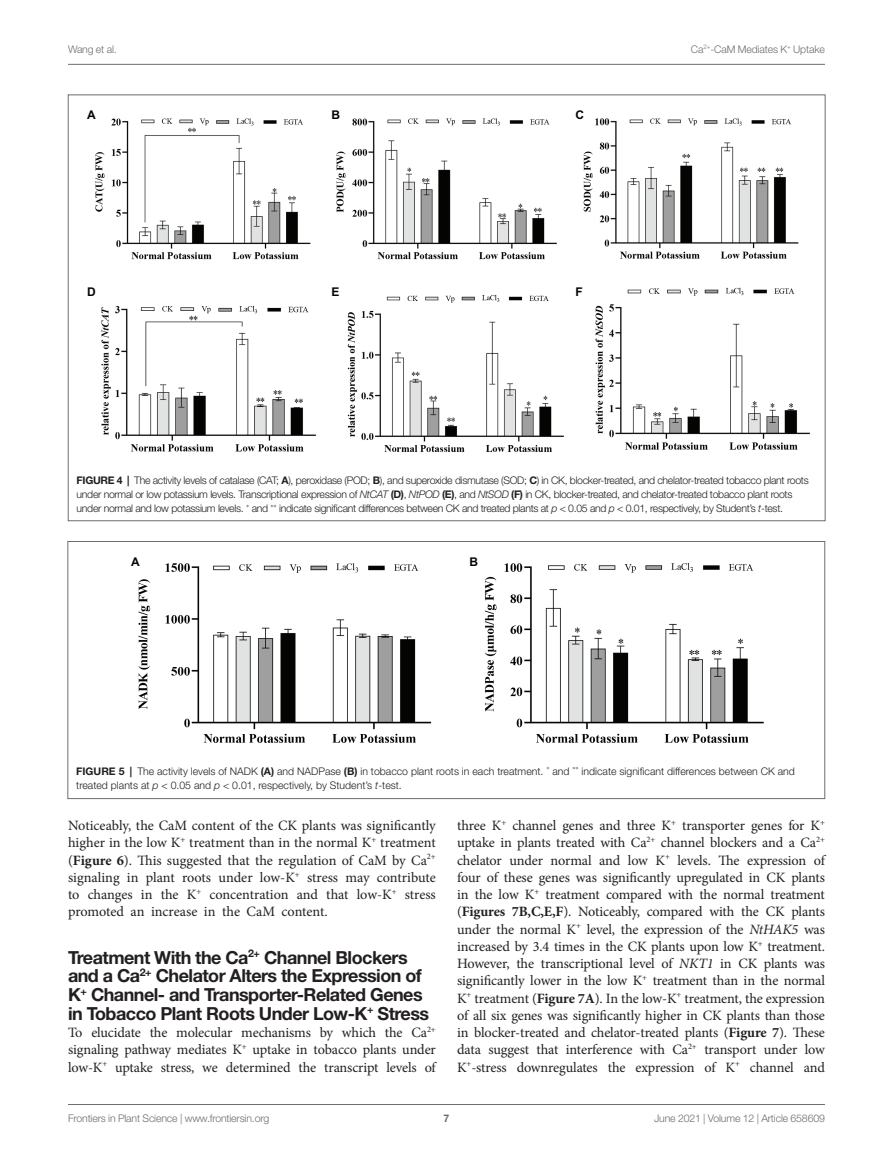
<style>
.page{position:relative;width:893px;height:1170px;background:#fff}
.page>*{position:absolute;margin:0;border:0;box-sizing:border-box;transform-origin:0 0}
.HEAD_2{font:700 18px/18.8px "Helvetica Neue LT Std";letter-spacing:-.03em;color:#231f20}
.TEXT_FLUSH{font:14.25px/17.2px "Minion Pro";letter-spacing:-.01em;color:#231f20;text-align:justify}
.t1{font:700 12px "Arial";color:#040503}
.FIG_LEG{font:300 10.5px/14.2px "Helvetica Neue LT Std";letter-spacing:-.03em;color:#231f20}
.FIG_LEG-2{font:300 10.5px/14.2px "Helvetica Neue LT Std";color:#231f20}
.t2{font:300 10.5px "Helvetica Neue LT Std";letter-spacing:-.015em;color:#6c6d70}
.t3{font:700 10.5px "Helvetica Neue LT Std";color:#6c6d70}
.s1{font-weight:700}
.s2{font-style:italic}
</style>
<div class="page">
<hr style="left:68px;top:64px;width:757px;height:1px;background:#6c6d70">
<hr style="left:68px;top:1104px;width:757px;height:1px;background:#6c6d70">
<img style="left:95px;top:118px;width:715px;height:334px">
<img style="left:138px;top:563px;width:626px;height:180px">
<div style="left:68px;top:541px;width:757px;height:257px;border:1px solid #6c6d70"></div>
<p class="t2" style="left:68px;top:42px;width:50px">Wang et al.</p>
<p class="t2" style="left:691px;top:42px;width:135px">Ca<sup>2+</sup>-CaM Mediates K<sup>+</sup> Uptake</p>
<p class="t1" style="left:87px;top:106px;width:10px">A</p>
<p class="t1" style="left:332px;top:106px;width:10px">B</p>
<p class="t1" style="left:575px;top:106px;width:10px">C</p>
<p class="t1" style="left:87px;top:283px;width:10px">D</p>
<p class="t1" style="left:332px;top:283px;width:10px">E</p>
<p class="t1" style="left:575px;top:283px;width:9px">F</p>
<p class="FIG_LEG" style="left:77px;top:472px;width:734px"><span class="s1">FIGURE 4 |</span> The activity levels of catalase (CAT; <span class="s1">A</span>), peroxidase (POD; <span class="s1">B</span>), and superoxide dismutase (SOD; <span class="s1">C</span>) in CK, blocker-treated, and chelator-treated tobacco plant roots under normal or low potassium levels. Transcriptional expression of <span class="s2">NtCAT</span> <span class="s1">(D)</span>, <span class="s2">NtPOD</span> <span class="s1">(E)</span>, and <span class="s2">NtSOD</span> <span class="s1">(F)</span> in CK, blocker-treated, and chelator-treated tobacco plant roots under normal and low potassium levels. <sup>*</sup> and <sup>**</sup> indicate significant differences between CK and treated plants at <span class="s2">p</span> &lt; 0.05 and <span class="s2">p</span> &lt; 0.01, respectively, by Student’s <span class="s2">t</span>-test.</p>
<p class="t1" style="left:131px;top:553px;width:10px">A</p>
<p class="t1" style="left:470px;top:553px;width:10px">B</p>
<p class="FIG_LEG-2" style="left:76px;top:763px;width:720px"><span class="s1">FIGURE 5 |</span> The activity levels of NADK <span class="s1">(A)</span> and NADPase <span class="s1">(B)</span> in tobacco plant roots in each treatment. <sup>*</sup> and <sup>**</sup> indicate significant differences between CK and treated plants at <span class="s2">p</span> &lt; 0.05 and <span class="s2">p</span> &lt; 0.01, respectively, by Student’s <span class="s2">t</span>-test.</p>
<p class="TEXT_FLUSH" style="left:68px;top:816px;width:369px">Noticeably, the CaM content of the CK plants was significantly higher in the low K<sup>+</sup> treatment than in the normal K<sup>+</sup> treatment (<span class="s1">Figure 6</span>). This suggested that the regulation of CaM by Ca<sup>2+ </sup>signaling in plant roots under low-K<sup>+</sup> stress may contribute to changes in the K<sup>+</sup> concentration and that low-K<sup>+</sup> stress promoted an increase in the CaM content.</p>
<p class="HEAD_2" style="left:68px;top:947px;width:363px">Treatment With the Ca<sup>2+</sup> Channel Blockers and a Ca<sup>2+</sup> Chelator Alters the Expression of K<sup>+</sup> Channel‐ and Transporter-Related Genes in Tobacco Plant Roots Under Low-K<sup>+</sup> Stress</p>
<p class="TEXT_FLUSH" style="left:68px;top:1023px;width:369px">To elucidate the molecular mechanisms by which the Ca<sup>2+ </sup>signaling pathway mediates K<sup>+</sup> uptake in tobacco plants under low-K<sup>+</sup> uptake stress, we determined the transcript levels of</p>
<p class="TEXT_FLUSH" style="left:457px;top:816px;width:369px">three K<sup>+</sup> channel genes and three K<sup>+</sup> transporter genes for K<sup>+ </sup>uptake in plants treated with Ca<sup>2+</sup> channel blockers and a Ca<sup>2+ </sup>chelator under normal and low K<sup>+</sup> levels. The expression of four of these genes was significantly upregulated in CK plants in the low K<sup>+</sup> treatment compared with the normal treatment (<span class="s1">Figures 7B,C,E,F</span>). Noticeably, compared with the CK plants under the normal K<sup>+</sup> level, the expression of the <span class="s2">NtHAK5</span> was increased by 3.4 times in the CK plants upon low K<sup>+</sup> treatment.<br>However, the transcriptional level of <span class="s2">NKT1</span> in CK plants was significantly lower in the low K<sup>+</sup> treatment than in the normal K<sup>+</sup> treatment (<span class="s1">Figure 7A</span>). In the low-K<sup>+</sup> treatment, the expression of all six genes was significantly higher in CK plants than those in blocker-treated and chelator-treated plants (<span class="s1">Figure 7</span>). These data suggest that interference with Ca<sup>2+</sup> transport under low K<sup>+</sup>-stress downregulates the expression of K<sup>+</sup> channel and</p>
<p class="t2" style="left:68px;top:1111px;width:203px">Frontiers in Plant Science | www.frontiersin.org</p>
<p class="t3" style="left:444px;top:1111px;width:7px">7</p>
<p class="t2" style="left:654px;top:1111px;width:172px">June 2021 | Volume 12 | Article 658609</p>
</div>
